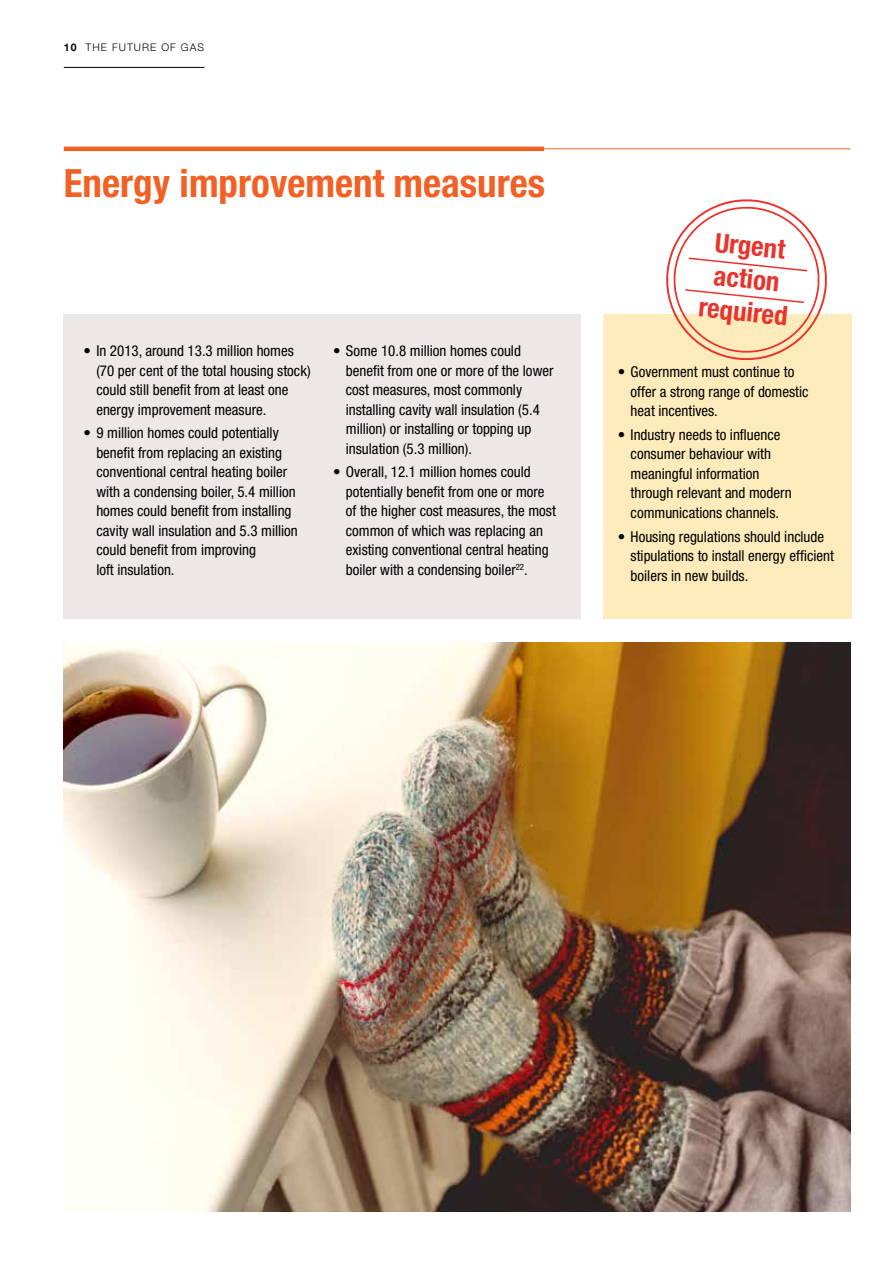
<style>
.page{position:relative;width:893px;height:1263px;background:#fff}
.page>*{position:absolute;margin:0;border:0;box-sizing:border-box;transform-origin:0 0}
.t1{font:700 condensed 39px "Helvetica Neue";color:#f16024}
.t2{font:700 condensed 26.85px/33px "Helvetica Neue";color:#e9332b;text-align:center}
.t3{font:condensed 15px/19.5px "Helvetica Neue";color:#000}
.t4{font:300 10.5px "Helvetica Neue";letter-spacing:.1em;color:#000}
.s1{font-weight:700}
</style>
<div class="page">
<img style="left:64px;top:643px;width:786px;height:568px">
<div style="left:603px;top:314px;width:249px;height:305px;background:#fdebbc"></div>
<div style="left:64px;top:314px;width:517px;height:305px;background:#ebe8e7"></div>
<svg style="left:666px;top:199px;width:161px;height:161px"></svg>
<hr style="left:64px;top:147px;width:480px;height:4px;background:#f16024">
<hr style="left:64px;top:67px;width:141px;height:1px;background:#000">
<hr style="left:225px;top:148px;width:625px;height:1px;background:#f16024">
<p class="t4" style="left:64px;top:41px;width:142px"><span class="s1">10</span> THE FUTURE OF GAS</p>
<h1 class="t1" style="left:64px;top:160px;width:483px">Energy improvement measures</h1>
<p class="t3" style="left:96px;top:341px;width:216px;text-indent:-13px">• In 2013, around 13.3 million homes (70 per cent of the total housing stock) could still benefit from at least one energy improvement measure.</p>
<p class="t3" style="left:96px;top:423px;width:203px;text-indent:-13px">• 9 million homes could potentially benefit from replacing an existing conventional central heating boiler with a condensing boiler, 5.4 million homes could benefit from installing cavity wall insulation and 5.3 million could benefit from improving<br>loft insulation.</p>
<p class="t3" style="left:346px;top:341px;width:209px;text-indent:-13px">• Some 10.8 million homes could benefit from one or more of the lower cost measures, most commonly installing cavity wall insulation (5.4 million) or installing or topping up insulation (5.3 million).</p>
<p class="t3" style="left:346px;top:462px;width:212px;text-indent:-13px">• Overall, 12.1 million homes could potentially benefit from one or more of the higher cost measures, the most common of which was replacing an existing conventional central heating boiler with a condensing boiler<sup>22</sup>.</p>
<h2 class="t2" style="left:707px;top:224px;width:91px;rotate:6deg">Urgent action required</h2>
<p class="t3" style="left:631px;top:362px;width:179px;text-indent:-13px">• Government must continue to offer a strong range of domestic heat incentives.</p>
<p class="t3" style="left:631px;top:425px;width:162px;text-indent:-13px">• Industry needs to influence consumer behaviour with meaningful information through relevant and modern communications channels.</p>
<p class="t3" style="left:631px;top:526px;width:205px;text-indent:-13px">• Housing regulations should include stipulations to install energy efficient boilers in new builds.</p>
</div>
